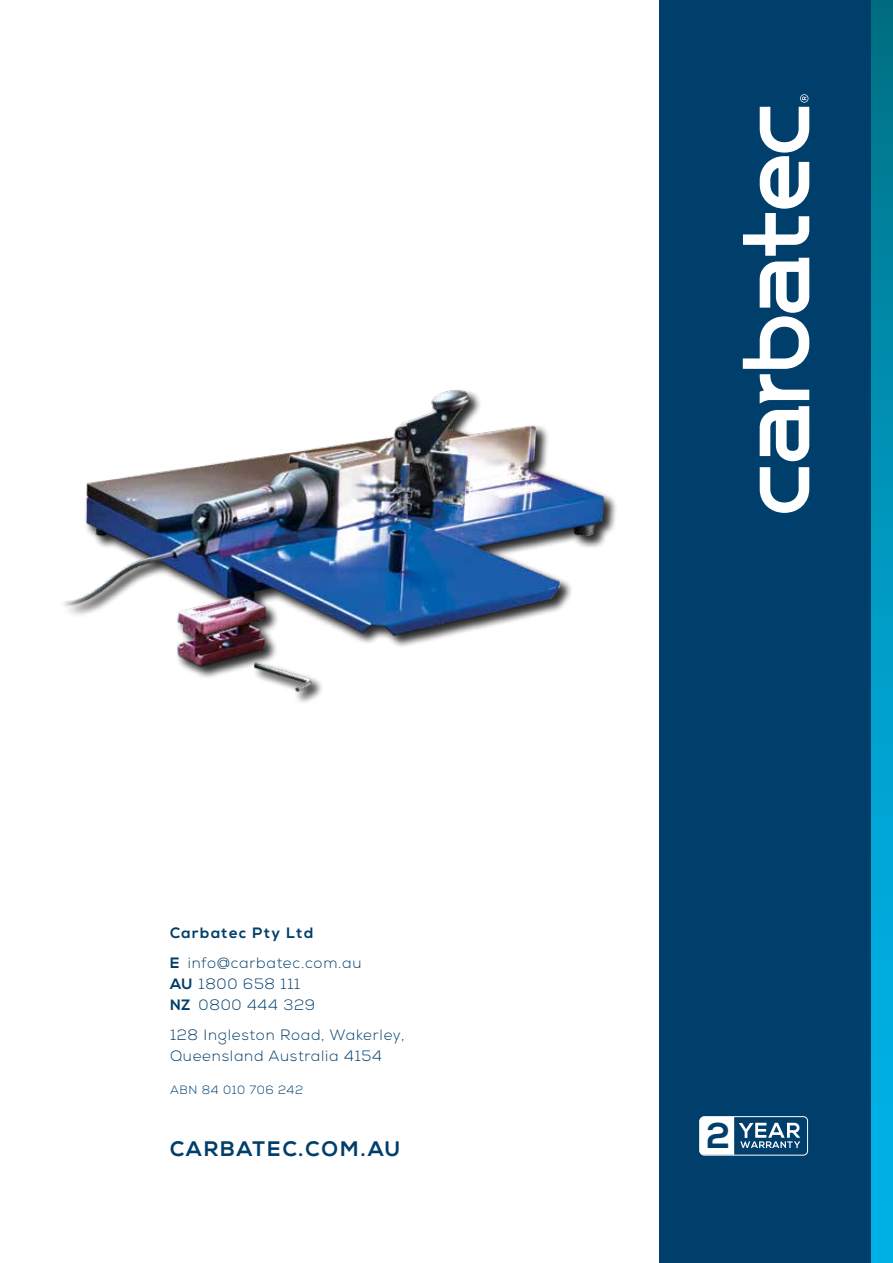
<style>
.page{position:relative;width:893px;height:1263px;background:#fff}
.page>*{position:absolute;margin:0;border:0;box-sizing:border-box;transform-origin:0 0}
.t1{font:700 36px "Nexa";color:#003e6b}
.t2{font:700 21px "Nexa";letter-spacing:.1em;color:#003e6b}
.t3{font:300 15px/21px "Nexa";letter-spacing:.05em;color:#003e6b}
.t4{font:300 12px "Nexa";letter-spacing:.05em;color:#003e6b}
.s1{font-weight:700}
</style>
<div class="page">
<div style="left:659px;top:0;width:234px;height:1263px;background:#003e6b"></div>
<div style="left:700px;top:1116px;width:108px;height:39px;border:1px solid #fff;border-radius:4px"></div>
<svg style="left:699px;top:1117px;width:101px;height:38px"></svg>
<svg style="left:743px;top:94px;width:66px;height:419px"></svg>
<div style="left:871px;top:0;width:22px;height:1263px;background:linear-gradient(to bottom,#00768c,#00baf4)"></div>
<img style="left:63px;top:390px;width:553px;height:313px">
<p class="t3" style="left:170px;top:919px;width:193px;line-height:29.5px"><span class="s1">Carbatec Pty Ltd<br>E</span> info@carbatec.com.au</p>
<p class="t3" style="left:170px;top:974px;width:147px"><span class="s1">AU</span> 1800 658 111<br><span class="s1">NZ</span> 0800 444 329</p>
<p class="t3" style="left:170px;top:1024px;width:236px">128 Ingleston Road, Wakerley,<br>Queensland Australia 4154</p>
<p class="t4" style="left:170px;top:1083px;width:135px">ABN 84 010 706 242</p>
<h2 class="t2" style="left:170px;top:1136px;width:232px">CARBATEC.COM.AU</h2>
<h1 class="t1" style="left:706px;top:1114px;width:25px">2</h1>
</div>
